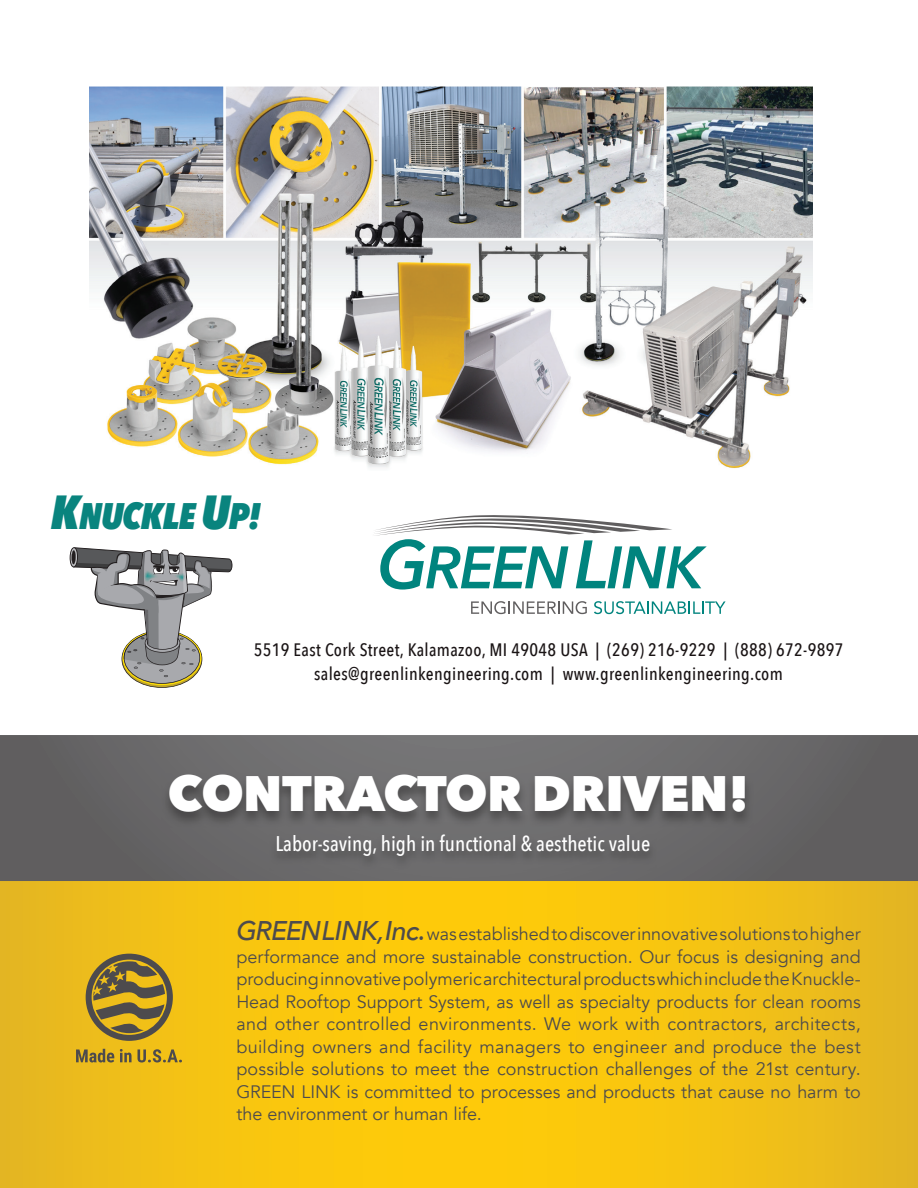
<style>
.page{position:relative;width:918px;height:1188px;background:#fff}
.page>*{position:absolute;margin:0;border:0;box-sizing:border-box;transform-origin:0 0}
.t1{font:800 49.65px "Avenir Next";letter-spacing:-.01em;color:#fff}
.t2{font:italic 800 36.9px "Avenir Next Condensed";letter-spacing:-.025em;color:#09847e}
.t3{font:500 21.15px "Avenir Next Condensed";color:#fff}
.t4{font:18px/22.5px "Avenir";letter-spacing:-.005em;color:#4d4b4d;text-align:justify}
.t5{font:500 18px/24.6px "Avenir Next Condensed";letter-spacing:.02em;color:#1a1415;text-align:center}
.s1{font-size:47.7px}
.s2{font-family:"Avenir Next";font-weight:500;font-style:italic;font-size:27px}
</style>
<div class="page">
<img style="left:0;top:881px;width:918px;height:307px">
<img style="left:90px;top:86px;width:723px;height:382px">
<svg style="left:0;top:735px;width:918px;height:146px;background:#676667"></svg>
<svg style="left:375px;top:515px;width:332px;height:75px"></svg>
<svg style="left:471px;top:601px;width:116px;height:13px"></svg>
<svg style="left:594px;top:601px;width:132px;height:13px"></svg>
<img style="left:161px;top:774px;width:593px;height:54px">
<svg style="left:76px;top:1049px;width:38px;height:14px"></svg>
<svg style="left:120px;top:1049px;width:12px;height:13px"></svg>
<svg style="left:138px;top:1049px;width:44px;height:14px"></svg>
<svg style="left:86px;top:954px;width:87px;height:87px;background:#9e8432"></svg>
<img style="left:270px;top:835px;width:386px;height:35px">
<svg style="left:70px;top:547px;width:163px;height:141px"></svg>
<h2 class="t2" style="left:51px;top:493px;width:212px"><span class="s1">K</span>NUCKLE <span class="s1">U</span>P!</h2>
<p class="t5" style="left:254px;top:637px;width:591px">5519 East Cork Street, Kalamazoo, MI 49048 USA | (269) 216-9229 | (888) 672-9897 sales@greenlinkengineering.com | www.greenlinkengineering.com</p>
<h1 class="t1" style="left:168px;top:762px;width:584px">CONTRACTOR DRIVEN!</h1>
<p class="t3" style="left:275px;top:831px;width:377px">Labor-saving, high in functional &amp; aesthetic value</p>
<p class="t4" style="left:236px;top:923px;width:626px"><span class="s2">GREEN LINK, Inc.</span>was established to discover innovative solutions to higher performance and more sustainable construction. Our focus is designing and producing innovative polymeric architectural products which include the Knuckle-Head Rooftop Support System, as well as specialty products for clean rooms and other controlled environments. We work with contractors, architects, building owners and facility managers to engineer and produce the best possible solutions to meet the construction challenges of the 21st century.<br>GREEN LINK is committed to processes and products that cause no harm to the environment or human life.</p>
</div>
